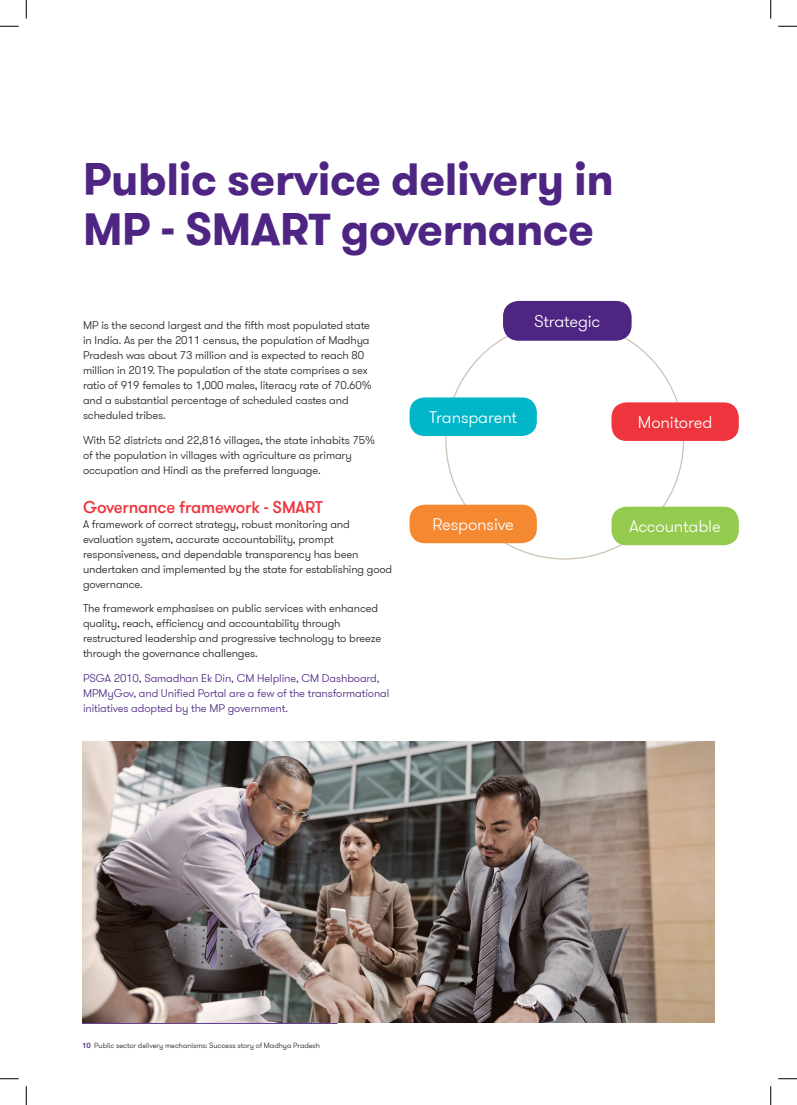
<style>
.page{position:relative;width:797px;height:1105px;background:#fff}
.page>*{position:absolute;margin:0;border:0;box-sizing:border-box;transform-origin:0 0}
._02_Headline_two_Bol{font:700 45px/50px "GT Walsheim Pro";letter-spacing:-.01em;color:#4e2582}
._11_Body_text{font:300 16.88px "GT Walsheim Pro";letter-spacing:-.01em;color:#fff}
._04_Headline_four_Me{font:500 16.88px "GT Walsheim Pro";letter-spacing:-.01em;color:#ee343d}
._11_Body_text-2{font:300 11.25px/15px "GT Walsheim Pro";letter-spacing:-.01em;color:#231f20}
._04_Headline_four_Me-2{font:300 11.25px/15px "GT Walsheim Pro";letter-spacing:-.01em;color:#231f20}
._11_Body_text-3{font:300 11.25px/15px "GT Walsheim Pro";letter-spacing:-.01em;color:#4e2582}
.t1{font:300 7.5px "GT Walsheim Pro";letter-spacing:-.01em;color:#231f20}
.s1{font-weight:500;color:#4e2582}
</style>
<div class="page">
<hr style="left:82px;top:1022px;width:255px;height:2px;background:#4e2582">
<div style="left:503px;top:302px;width:128px;height:38px;background:#4e2582;border-radius:15px"></div>
<div style="left:503px;top:301px;width:128px;height:40px;border:1px solid #4e2582;border-radius:15px"></div>
<div style="left:409px;top:397px;width:128px;height:39px;background:#00b6c8;border-radius:15px"></div>
<div style="left:611px;top:402px;width:127px;height:39px;background:#ee343d;border-radius:15px"></div>
<div style="left:409px;top:505px;width:128px;height:38px;background:#f58932;border-radius:15px"></div>
<div style="left:611px;top:507px;width:127px;height:38px;background:#94ca4e;border-radius:15px"></div>
<img style="left:82px;top:741px;width:633px;height:282px">
<svg style="left:0;top:25px;width:19px;height:2px"></svg>
<svg style="left:778px;top:25px;width:19px;height:2px"></svg>
<svg style="left:0;top:1078px;width:19px;height:1px"></svg>
<svg style="left:778px;top:1078px;width:19px;height:1px"></svg>
<svg style="left:25px;top:0;width:2px;height:19px"></svg>
<svg style="left:25px;top:1086px;width:2px;height:19px"></svg>
<svg style="left:770px;top:0;width:1px;height:19px"></svg>
<svg style="left:770px;top:1086px;width:1px;height:19px"></svg>
<p class="_02_Headline_two_Bol" style="left:83px;top:155px;width:532px">Public service delivery in<br>MP - SMART governance</p>
<p class="_11_Body_text-2" style="left:83px;top:318px;width:290px">MP is the second largest and the fifth most populated state in India. As per the 2011 census, the population of Madhya Pradesh was about 73 million and is expected to reach 80 million in 2019. The population of the state comprises a sex ratio of 919 females to 1,000 males, literacy rate of 70.60% and a substantial percentage of scheduled castes and scheduled tribes.</p>
<p class="_11_Body_text-2" style="left:83px;top:432px;width:293px">With 52 districts and 22,816 villages, the state inhabits 75% of the population in villages with agriculture as primary occupation and Hindi as the preferred language.</p>
<p class="_04_Headline_four_Me" style="left:83px;top:496px;width:241px">Governance framework - SMART</p>
<p class="_04_Headline_four_Me-2" style="left:83px;top:517px;width:311px">A framework of correct strategy, robust monitoring and evaluation system, accurate accountability, prompt responsiveness, and dependable transparency has been undertaken and implemented by the state for establishing good governance.</p>
<p class="_11_Body_text-2" style="left:83px;top:601px;width:300px">The framework emphasises on public services with enhanced quality, reach, efficiency and accountability through restructured leadership and progressive technology to breeze through the governance challenges.</p>
<p class="_11_Body_text-3" style="left:83px;top:670px;width:308px">PSGA 2010, Samadhan Ek Din, CM Helpline, CM Dashboard,<br>MPMyGov, and Unified Portal are a few of the transformational initiatives adopted by the MP government.</p>
<p class="_11_Body_text" style="left:534px;top:311px;width:68px">Strategic</p>
<p class="_11_Body_text" style="left:429px;top:407px;width:89px">Transparent</p>
<p class="_11_Body_text" style="left:638px;top:411px;width:76px">Monitored</p>
<p class="_11_Body_text" style="left:432px;top:514px;width:83px">Responsive</p>
<p class="_11_Body_text" style="left:629px;top:516px;width:93px">Accountable</p>
<p class="t1" style="left:82px;top:1040px;width:239px"><span class="s1">10</span> Public sector delivery mechanisms: Success story of Madhya Pradesh</p>
</div>
